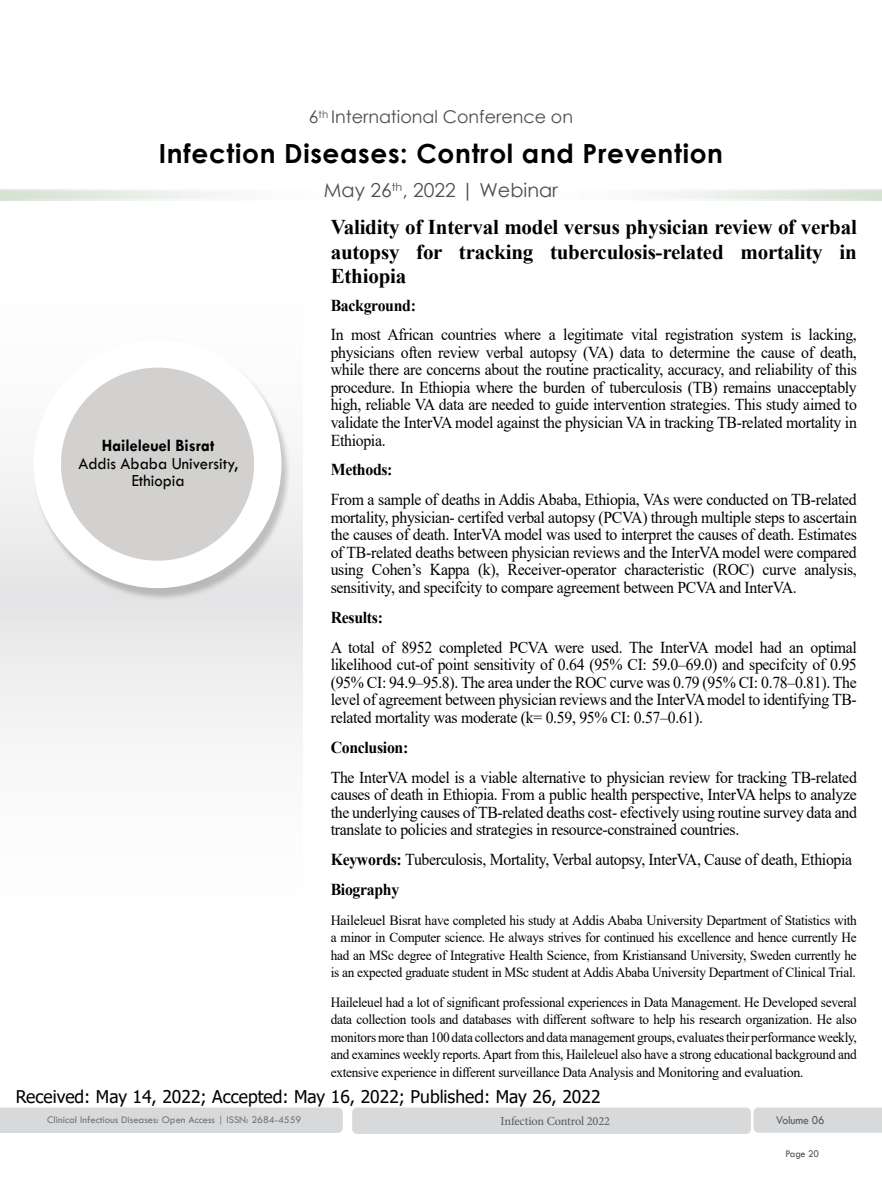
<style>
.page{position:relative;width:882px;height:1197px;background:#fff}
.page>*{position:absolute;margin:0;border:0;box-sizing:border-box;transform-origin:0 0}
.t1{font:700 26.43px "Century Gothic";letter-spacing:.025em;color:#000}
.t2{font:700 21px/24.5px "Times New Roman";letter-spacing:-.01em;color:#000;text-align:justify}
.t3{font:19.25px "Century Gothic";color:#4d4d4f}
.t4{font:17.5px "Tahoma";color:#000}
.t5{font:17.5px/17.5px "Tw Cen";color:#000;text-align:center;scale:.95 1}
.t6{font:17.5px "Century Gothic";color:#4d4d4f}
.t7{font:700 17.5px "Tw Cen";color:#000;scale:.95 1}
.t8{font:16.62px/17.5px "Times New Roman";letter-spacing:-.02em;color:#000;text-align:justify;scale:.95 1}
.t9{font:700 16.62px "Times New Roman";letter-spacing:-.02em;color:#000;scale:.95 1}
.t10{font:14px/17.5px "Times New Roman";letter-spacing:-.02em;color:#000;text-align:justify;scale:.95 1}
.t11{font:14px/17.5px "Times New Roman";letter-spacing:-.02em;color:#000;text-align:justify}
.t12{font:12.25px "Minion Pro";letter-spacing:-.01em;color:#58595b}
.t13{font:12.25px "Tw Cen";letter-spacing:-.01em;color:#58595b;scale:.95 1}
.t14{font:10.5px "Tw Cen";color:#717275}
.t15{font:10.5px "Tw Cen";letter-spacing:-.02em;color:#4d4d4f;scale:.95 1}
.s1{font-weight:700}
</style>
<div class="page">
<svg style="left:0;top:189px;width:882px;height:3px"></svg>
<div style="left:0;top:597px;width:302px;height:393px;background:linear-gradient(to bottom,#eaeaeb,#fff)"></div>
<div style="left:0;top:205px;width:302px;height:392px;background:linear-gradient(to bottom,#fff,#eaeaeb)"></div>
<div style="left:0;top:1108px;width:343px;height:25px;background:#d7d9da"></div>
<div style="left:352px;top:1108px;width:399px;height:26px;background:#d7d9da;border-radius:5px"></div>
<div style="left:753px;top:1108px;width:129px;height:25px;background:#d7d9da"></div>
<svg style="left:0;top:192px;width:882px;height:9px;fill:#f6f8f5"></svg>
<div style="left:33px;top:342px;width:258px;height:258px;background:#000;opacity:.2"></div>
<div style="left:34px;top:340px;width:247px;height:248px;background:#fff;border-radius:50%"></div>
<div style="left:61px;top:368px;width:193px;height:193px;background:#d2d1cf;border-radius:50%"></div>
<p class="t6" style="left:309px;top:105px;width:266px">6<sup>th</sup> International Conference on</p>
<h1 class="t1" style="left:159px;top:133px;width:566px">Infection Diseases: Control and Prevention</h1>
<p class="t3" style="left:324px;top:177px;width:236px">May 26<sup>th</sup>, 2022 | Webinar</p>
<p class="t2" style="left:331px;top:214px;width:528px">Validity of Interval model versus physician review of verbal autopsy for tracking tuberculosis-related mortality in Ethiopia</p>
<p class="t9" style="left:331px;top:293px;width:91px">Background:</p>
<p class="t8" style="left:331px;top:326px;width:555px">In most African countries where a legitimate vital registration system is lacking, physicians often review verbal autopsy (VA) data to determine the cause of death, while there are concerns about the routine practicality, accuracy, and reliability of this procedure. In Ethiopia where the burden of tuberculosis (TB) remains unacceptably high, reliable VA data are needed to guide intervention strategies. This study aimed to validate the InterVA model against the physician VA in tracking TB-related mortality in Ethiopia.</p>
<p class="t9" style="left:331px;top:458px;width:67px">Methods:</p>
<p class="t8" style="left:331px;top:490px;width:555px">From a sample of deaths in Addis Ababa, Ethiopia, VAs were conducted on TB-related mortality, physician- certifed verbal autopsy (PCVA) through multiple steps to ascertain the causes of death. InterVA model was used to interpret the causes of death. Estimates of TB-related deaths between physician reviews and the InterVA model were compared using Cohen’s Kappa (k), Receiver-operator characteristic (ROC) curve analysis, sensitivity, and specifcity to compare agreement between PCVA and InterVA.</p>
<p class="t9" style="left:331px;top:605px;width:56px">Results:</p>
<p class="t8" style="left:331px;top:638px;width:555px">A total of 8952 completed PCVA were used. The InterVA model had an optimal likelihood cut-of point sensitivity of 0.64 (95% CI: 59.0–69.0) and specifcity of 0.95 (95% CI: 94.9–95.8). The area under the ROC curve was 0.79 (95% CI: 0.78–0.81). The level of agreement between physician reviews and the InterVA model to identifying TB&shy;related mortality was moderate (k= 0.59, 95% CI: 0.57–0.61).</p>
<p class="t9" style="left:331px;top:735px;width:83px">Conclusion:</p>
<p class="t8" style="left:331px;top:768px;width:555px">The InterVA model is a viable alternative to physician review for tracking TB-related causes of death in Ethiopia. From a public health perspective, InterVA helps to analyze the underlying causes of TB-related deaths cost- efectively using routine survey data and translate to policies and strategies in resource-constrained countries.</p>
<p class="t8" style="left:331px;top:844px;width:551px;line-height:29.9px"><span class="s1">Keywords:</span> Tuberculosis, Mortality, Verbal autopsy, InterVA, Cause of death, Ethiopia<br><span class="s1">Biography</span></p>
<p class="t11" style="left:331px;top:911px;width:528px">Haileleuel Bisrat have completed his study at Addis Ababa University Department of Statistics with a minor in Computer science. He always strives for continued his excellence and hence currently He had an MSc degree of Integrative Health Science, from Kristiansand University, Sweden currently he is an expected graduate student in MSc student at Addis Ababa University Department of Clinical Trial.</p>
<p class="t10" style="left:331px;top:993px;width:555px">Haileleuel had a lot of significant professional experiences in Data Management. He Developed several data collection tools and databases with different software to help his research organization. He also monitors more than 100 data collectors and data management groups, evaluates their performance weekly, and examines weekly reports. Apart from this, Haileleuel also have a strong educational background and extensive experience in different surveillance Data Analysis and Monitoring and evaluation.</p>
<p class="t4" style="left:16px;top:1084px;width:586px">Received: May 14, 2022; Accepted: May 16, 2022; Published: May 26, 2022</p>
<p class="t7" style="left:102px;top:435px;width:120px">Haileleuel Bisrat</p>
<p class="t5" style="left:78px;top:454px;width:170px">Addis Ababa University,<br>Ethiopia</p>
<p class="t14" style="left:47px;top:1114px;width:256px">Clinical Infectious Diseases: Open Access | ISSN: 2684-4559</p>
<p class="t12" style="left:501px;top:1113px;width:111px">Infection Control 2022</p>
<p class="t13" style="left:776px;top:1113px;width:53px">Volume 06</p>
<p class="t15" style="left:786px;top:1147px;width:37px">Page 20</p>
</div>
